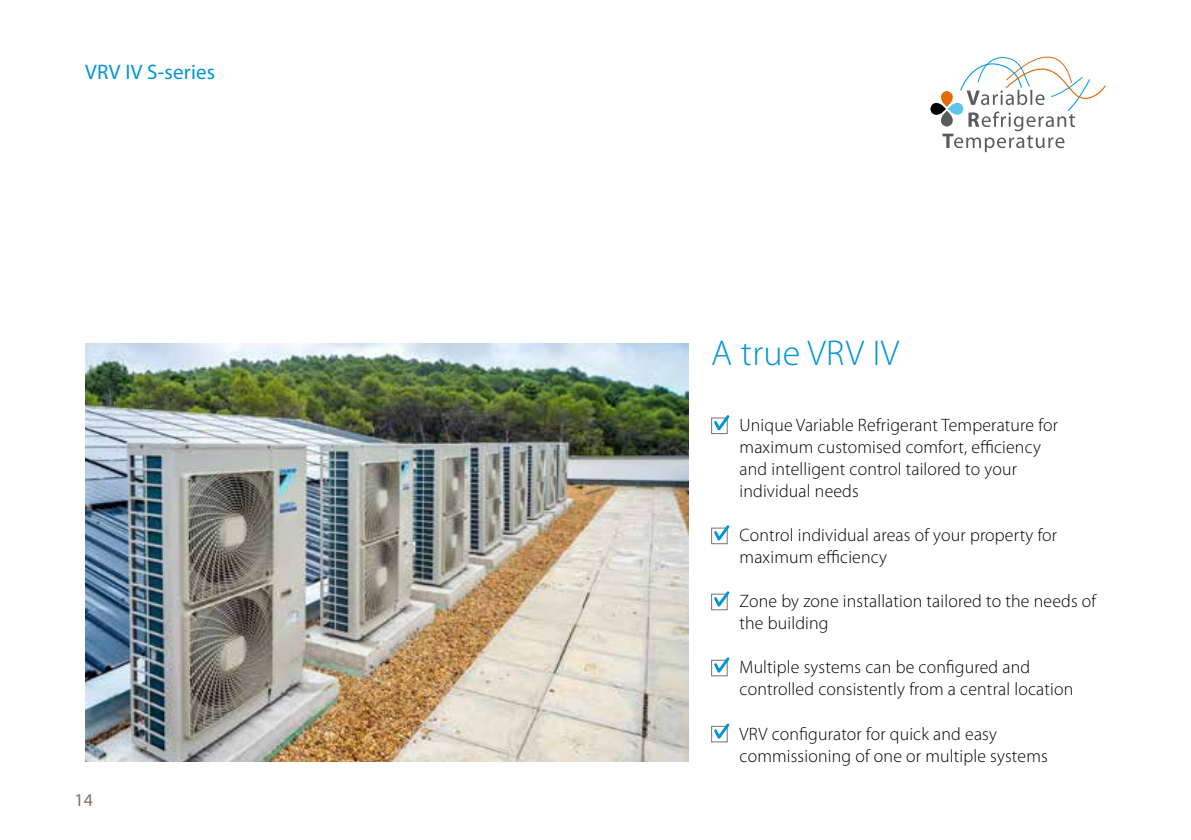
<style>
.page{position:relative;width:1191px;height:840px;background:#fff}
.page>*{position:absolute;margin:0;border:0;box-sizing:border-box;transform-origin:0 0}
.t1{font:300 36px "Myriad Pro";letter-spacing:.01em;color:#0095d8}
.t2{font:21px "Myriad Pro";letter-spacing:.01em;color:#0095d8}
.t3{font:300 18px/22px "Myriad Pro";letter-spacing:.01em;color:#000}
.t4{font:18px "Myriad Pro";color:#7d726b}
</style>
<div class="page">
<svg style="left:711px;top:415px;width:19px;height:19px"></svg>
<svg style="left:711px;top:525px;width:19px;height:19px"></svg>
<svg style="left:711px;top:591px;width:19px;height:19px"></svg>
<svg style="left:711px;top:657px;width:19px;height:19px"></svg>
<svg style="left:711px;top:723px;width:19px;height:19px"></svg>
<img style="left:85px;top:343px;width:603px;height:418px">
<svg style="left:942px;top:57px;width:164px;height:95px"></svg>
<div style="left:941px;top:111px;width:11px;height:16px;background:#5a5b5d;border-radius:6px"></div>
<div style="left:948px;top:103px;width:15px;height:12px;background:#5ec5ed;border-radius:6px"></div>
<div style="left:941px;top:91px;width:11px;height:16px;background:#e46b09;border-radius:6px"></div>
<svg style="left:930px;top:103px;width:16px;height:12px"></svg>
<p class="t2" style="left:85px;top:59px;width:132px">VRV IV S-series</p>
<p class="t4" style="left:75px;top:788px;width:20px">14</p>
<h1 class="t1" style="left:711px;top:333px;width:189px">A true VRV IV</h1>
<p class="t3" style="left:739px;top:414px;width:320px">Unique Variable Refrigerant Temperature for maximum customised comfort, efficiency and intelligent control tailored to your individual needs</p>
<p class="t3" style="left:739px;top:524px;width:319px">Control individual areas of your property for maximum efficiency</p>
<p class="t3" style="left:739px;top:590px;width:358px">Zone by zone installation tailored to the needs of the building</p>
<p class="t3" style="left:739px;top:656px;width:335px">Multiple systems can be configured and controlled consistently from a central location</p>
<p class="t3" style="left:739px;top:722px;width:310px">VRV configurator for quick and easy commissioning of one or multiple systems</p>
</div>
